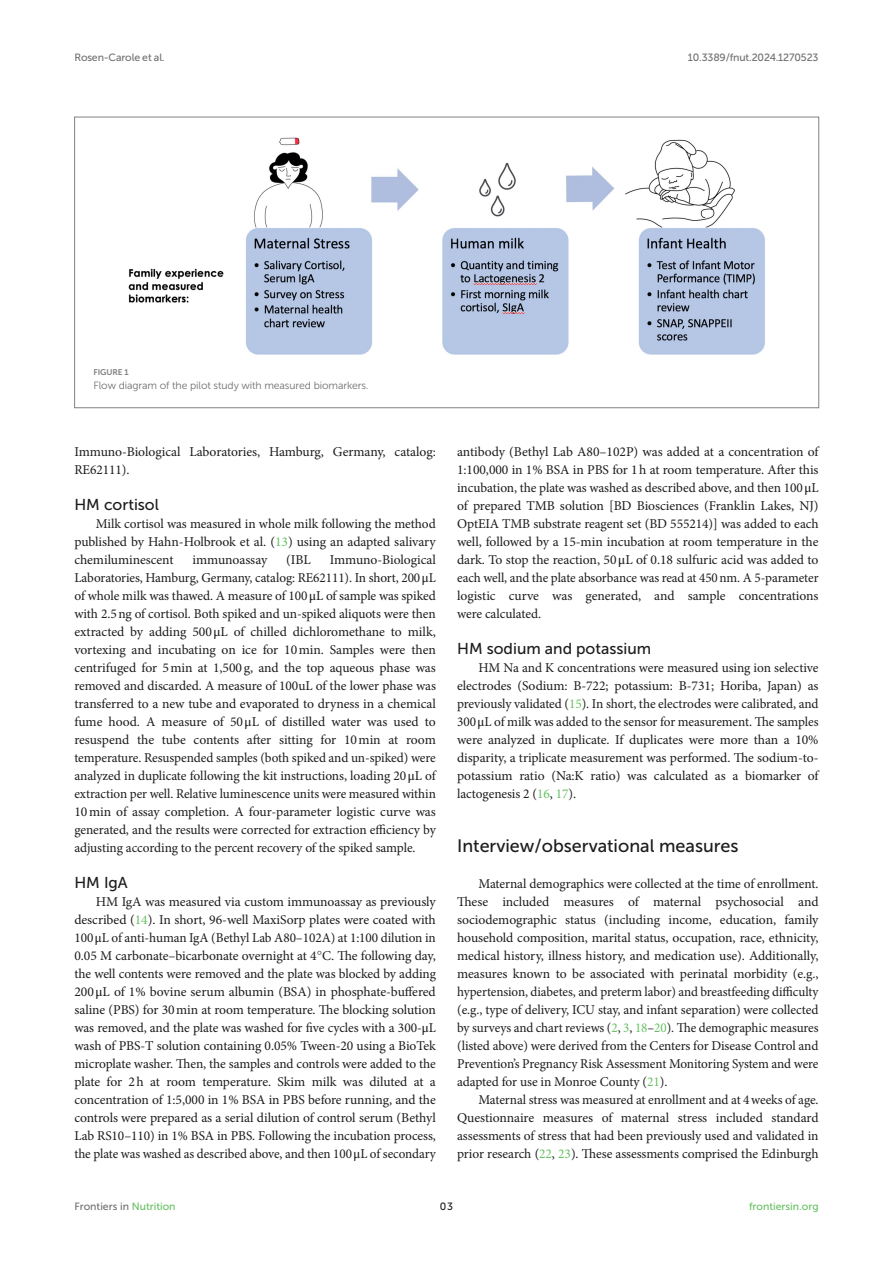
<style>
.page{position:relative;width:893px;height:1263px;background:#fff}
.page>*{position:absolute;margin:0;border:0;box-sizing:border-box;transform-origin:0 0}
.HEAD_2{font:18px "Museo Sans 500";color:#1b1c1b}
.HEAD_3{font:15.75px "Museo Sans 500";color:#1b1c1b}
.TEXT_FLUSH{font:13.5px/18px "Minion Pro";letter-spacing:-.005em;color:#1b1c1b;text-align:justify}
.TEXT{font:13.5px/18px "Minion Pro";letter-spacing:-.005em;color:#1b1c1b;text-align:justify}
.t1{font:10.5px "Museo Sans 500";letter-spacing:-.015em;color:#706f70}
.FIG_LEG{font:10.5px "Museo Sans 300";letter-spacing:-.01em;color:#706f70}
.t2{font:10.5px "Museo Sans 500";color:#65c161}
.t3{font:10.5px "Museo Sans 500";color:#1b1c1b}
.FIG_HD{font:8.25px "Museo Sans 700";letter-spacing:-.01em;color:#7e7f7f}
.s1{color:#65c161}
.s2{font-family:"STIX General"}
.s3{font-family:"STIX"}
</style>
<div class="page">
<img style="left:128px;top:137px;width:637px;height:218px">
<p class="t1" style="left:74px;top:51px;width:92px">Rosen-Carole et al.</p>
<p class="t1" style="left:688px;top:51px;width:132px">10.3389/fnut.2024.1270523</p>
<p class="FIG_HD" style="left:94px;top:368px;width:37px">FIGURE 1</p>
<p class="FIG_LEG" style="left:94px;top:379px;width:277px">Flow diagram of the pilot study with measured biomarkers.</p>
<p class="TEXT_FLUSH" style="left:74px;top:443px;width:363px">Immuno-Biological Laboratories, Hamburg, Germany, catalog:<br>RE62111).</p>
<p class="HEAD_3" style="left:74px;top:496px;width:86px">HM cortisol</p>
<p class="TEXT_FLUSH" style="left:74px;top:515px;width:363px;text-indent:21px">Milk cortisol was measured in whole milk following the method published by Hahn-Holbrook et al. (<span class="s1">13</span>) using an adapted salivary chemiluminescent</p>
<p class="TEXT_FLUSH" style="left:74px;top:551px;width:363px;text-indent:255px">Immuno-Biological Laboratories, Hamburg, Germany, catalog: RE62111). In short, 200<span class="s2">μ</span>L of whole milk was thawed. A measure of 100<span class="s2">μ</span>L of sample was spiked with 2.5ng of cortisol. Both spiked and un-spiked aliquots were then extracted by adding 500<span class="s2">μ</span>L of chilled dichloromethane to milk, vortexing and incubating on ice for 10min. Samples were then centrifuged for 5min at 1,500g, and the top aqueous phase was removed and discarded. A measure of 100uL of the lower phase was transferred to a new tube and evaporated to dryness in a chemical fume hood. A measure of 50<span class="s2">μ</span>L of distilled water was used to resuspend the tube contents after sitting for 10min at room temperature. Resuspended samples (both spiked and un-spiked) were analyzed in duplicate following the kit instructions, loading 20<span class="s2">μ</span>L of extraction per well. Relative luminescence units were measured within 10min of assay completion. A four-parameter logistic curve was generated, and the results were corrected for extraction efficiency by adjusting according to the percent recovery of the spiked sample.</p>
<p class="HEAD_3" style="left:74px;top:874px;width:55px">HM IgA</p>
<p class="TEXT_FLUSH" style="left:74px;top:893px;width:363px;text-indent:21px">HM IgA was measured via custom immunoassay as previously described (<span class="s1">14</span>). In short, 96-well MaxiSorp plates were coated with 100<span class="s2">μ</span>L of anti-human IgA (Bethyl Lab A80–102A) at 1:100 dilution in 0.05 M carbonate–bicarbonate overnight at 4<span class="s3">°</span>C. The following day, the well contents were removed and the plate was blocked by adding 200<span class="s2">μ</span>L of 1% bovine serum albumin (BSA) in phosphate-buffered saline (PBS) for 30min at room temperature. The blocking solution was removed, and the plate was washed for five cycles with a 300-<span class="s2">μ</span>L wash of PBS-T solution containing 0.05% Tween-20 using a BioTek microplate washer. Then, the samples and controls were added to the plate for 2h at room temperature. Skim milk was diluted at a concentration of 1:5,000 in 1% BSA in PBS before running, and the controls were prepared as a serial dilution of control serum (Bethyl Lab RS10–110) in 1% BSA in PBS. Following the incubation process, the plate was washed as described above, and then 100<span class="s2">μ</span>L of secondary</p>
<p class="TEXT_FLUSH" style="left:193px;top:551px;width:76px">immunoassay</p>
<p class="TEXT_FLUSH" style="left:286px;top:551px;width:26px">(IBL</p>
<p class="TEXT_FLUSH" style="left:457px;top:443px;width:363px">antibody (Bethyl Lab A80–102P) was added at a concentration of 1:100,000 in 1% BSA in PBS for 1h at room temperature. After this incubation, the plate was washed as described above, and then 100<span class="s2">μ</span>L of prepared TMB solution [BD Biosciences (Franklin Lakes, NJ)<br>OptEIA TMB substrate reagent set (BD 555214)] was added to each well, followed by a 15-min incubation at room temperature in the dark. To stop the reaction, 50<span class="s2">μ</span>L of 0.18 sulfuric acid was added to each well, and the plate absorbance was read at 450nm. A 5-parameter logistic curve was generated, and sample concentrations were calculated.</p>
<p class="HEAD_3" style="left:457px;top:640px;width:196px">HM sodium and potassium</p>
<p class="TEXT_FLUSH" style="left:457px;top:659px;width:363px;text-indent:21px">HM Na and K concentrations were measured using ion selective electrodes (Sodium: B-722; potassium: B-731; Horiba, Japan) as previously validated (<span class="s1">15</span>). In short, the electrodes were calibrated, and 300<span class="s2">μ</span>L of milk was added to the sensor for measurement. The samples were analyzed in duplicate. If duplicates were more than a 10% disparity, a triplicate measurement was performed. The sodium-to&shy;potassium ratio (Na:K ratio) was calculated as a biomarker of lactogenesis 2 (<span class="s1">16</span>, <span class="s1">17</span>).</p>
<p class="HEAD_2" style="left:457px;top:836px;width:283px">Interview/observational measures</p>
<p class="TEXT_FLUSH" style="left:457px;top:875px;width:363px;text-indent:21px">Maternal demographics were collected at the time of enrollment.<br>These included measures of maternal psychosocial and sociodemographic status (including income, education, family household composition, marital status, occupation, race, ethnicity, medical history, illness history, and medication use). Additionally, measures known to be associated with perinatal morbidity (e.g., hypertension, diabetes, and preterm labor) and breastfeeding difficulty (e.g., type of delivery, ICU stay, and infant separation) were collected by surveys and chart reviews (<span class="s1">2</span>, <span class="s1">3</span>, <span class="s1">18</span>–<span class="s1">20</span>). The demographic measures (listed above) were derived from the Centers for Disease Control and Prevention’s Pregnancy Risk Assessment Monitoring System and were adapted for use in Monroe County (<span class="s1">21</span>).</p>
<p class="TEXT" style="left:457px;top:1091px;width:363px;text-indent:21px">Maternal stress was measured at enrollment and at 4weeks of age.<br>Questionnaire measures of maternal stress included standard assessments of stress that had been previously used and validated in prior research (<span class="s1">22</span>, <span class="s1">23</span>). These assessments comprised the Edinburgh</p>
<p class="t1" style="left:74px;top:1200px;width:103px">Frontiers in <span class="s1">Nutrition</span></p>
<p class="t3" style="left:440px;top:1200px;width:15px">03</p>
<p class="t2" style="left:749px;top:1200px;width:71px">frontiersin.org</p>
</div>
